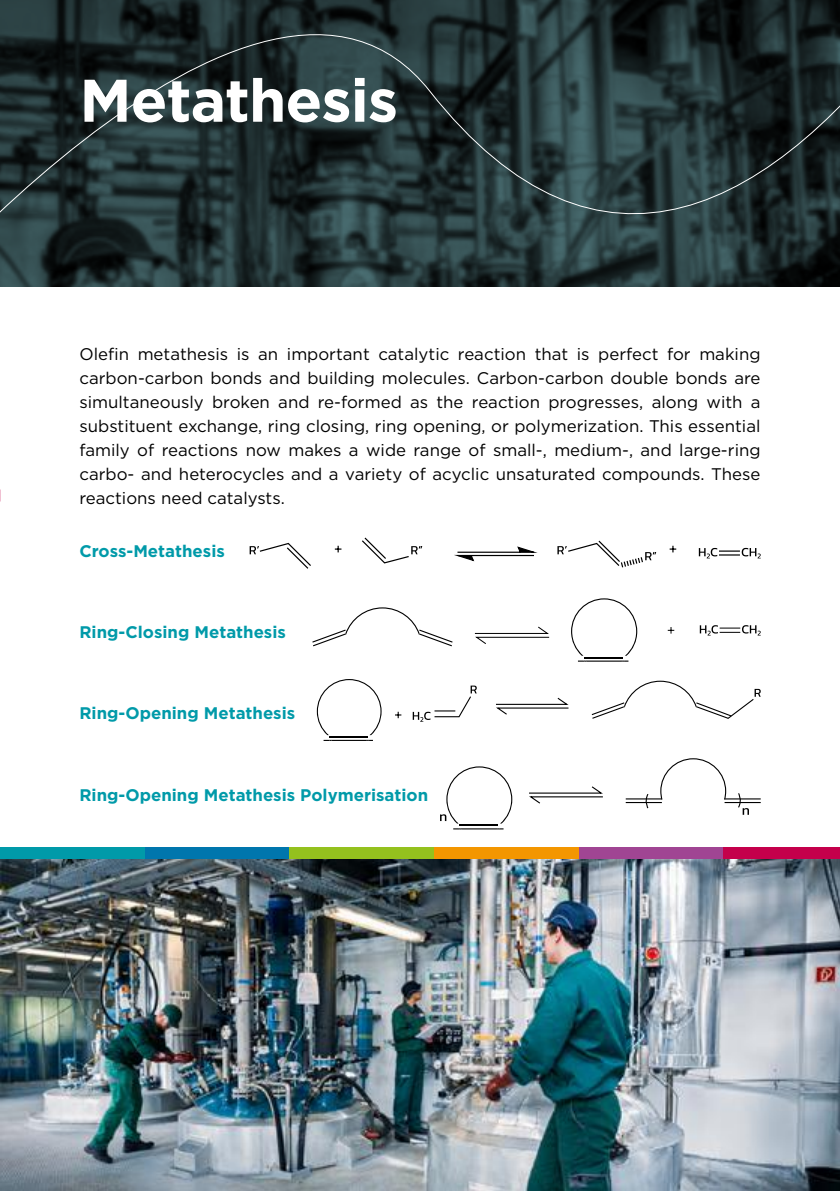
<style>
.page{position:relative;width:840px;height:1191px;background:#fff}
.page>*{position:absolute;margin:0;border:0;box-sizing:border-box;transform-origin:0 0}
.t1{font:700 60px "Gotham";letter-spacing:-.015em;color:#fff}
.t2{font:16.8px/24px "Gotham";color:#000;text-align:justify}
.t3{font:700 16.8px "Gotham";color:#009aa9}
</style>
<div class="page">
<svg style="left:0;top:0;width:839px;height:287px;background:#223234"></svg>
<img style="left:0;top:858px;width:839px;height:333px">
<svg style="left:249px;top:537px;width:428px;height:32px"></svg>
<svg style="left:698px;top:548px;width:62px;height:10px"></svg>
<svg style="left:667px;top:627px;width:7px;height:6px"></svg>
<svg style="left:312px;top:607px;width:140px;height:39px"></svg>
<svg style="left:474px;top:626px;width:75px;height:18px"></svg>
<svg style="left:571px;top:598px;width:66px;height:63px"></svg>
<svg style="left:699px;top:625px;width:61px;height:10px"></svg>
<svg style="left:316px;top:679px;width:65px;height:62px"></svg>
<svg style="left:395px;top:712px;width:6px;height:6px"></svg>
<svg style="left:412px;top:685px;width:64px;height:37px"></svg>
<svg style="left:496px;top:697px;width:73px;height:18px"></svg>
<svg style="left:591px;top:680px;width:169px;height:39px"></svg>
<svg style="left:440px;top:766px;width:72px;height:63px"></svg>
<svg style="left:529px;top:786px;width:74px;height:18px"></svg>
<svg style="left:660px;top:758px;width:65px;height:41px"></svg>
<hr style="left:625px;top:798px;width:36px;height:1px;background:#000">
<hr style="left:625px;top:802px;width:36px;height:1px;background:#000">
<svg style="left:643px;top:794px;width:6px;height:15px"></svg>
<hr style="left:724px;top:802px;width:36px;height:1px;background:#000">
<hr style="left:724px;top:798px;width:36px;height:1px;background:#000">
<svg style="left:736px;top:793px;width:12px;height:22px"></svg>
<div style="left:0;top:846px;width:145px;height:12px;background:#009aa9"></div>
<div style="left:145px;top:846px;width:144px;height:12px;background:#0076ad"></div>
<div style="left:289px;top:846px;width:145px;height:12px;background:#94c11e"></div>
<div style="left:434px;top:846px;width:144px;height:12px;background:#f39600"></div>
<div style="left:578px;top:846px;width:145px;height:12px;background:#a04593"></div>
<div style="left:723px;top:846px;width:116px;height:12px;background:#c4004b"></div>
<h1 class="t1" style="left:79px;top:61px;width:320px">Metathesis</h1>
<p class="t2" style="left:79px;top:342px;width:682px">Olefin metathesis is an important catalytic reaction that is perfect for making carbon-carbon bonds and building molecules. Carbon-carbon double bonds are simultaneously broken and re-formed as the reaction progresses, along with a substituent exchange, ring closing, ring opening, or polymerization. This essential family of reactions now makes a wide range of small-, medium-, and large-ring carbo- and heterocycles and a variety of acyclic unsaturated compounds. These reactions need catalysts.</p>
<p class="t3" style="left:79px;top:540px;width:147px">Cross-Metathesis</p>
<p class="t3" style="left:79px;top:621px;width:208px">Ring-Closing Metathesis</p>
<p class="t3" style="left:79px;top:702px;width:217px">Ring-Opening Metathesis</p>
<p class="t3" style="left:79px;top:783px;width:350px">Ring-Opening Metathesis Polymerisation</p>
</div>
